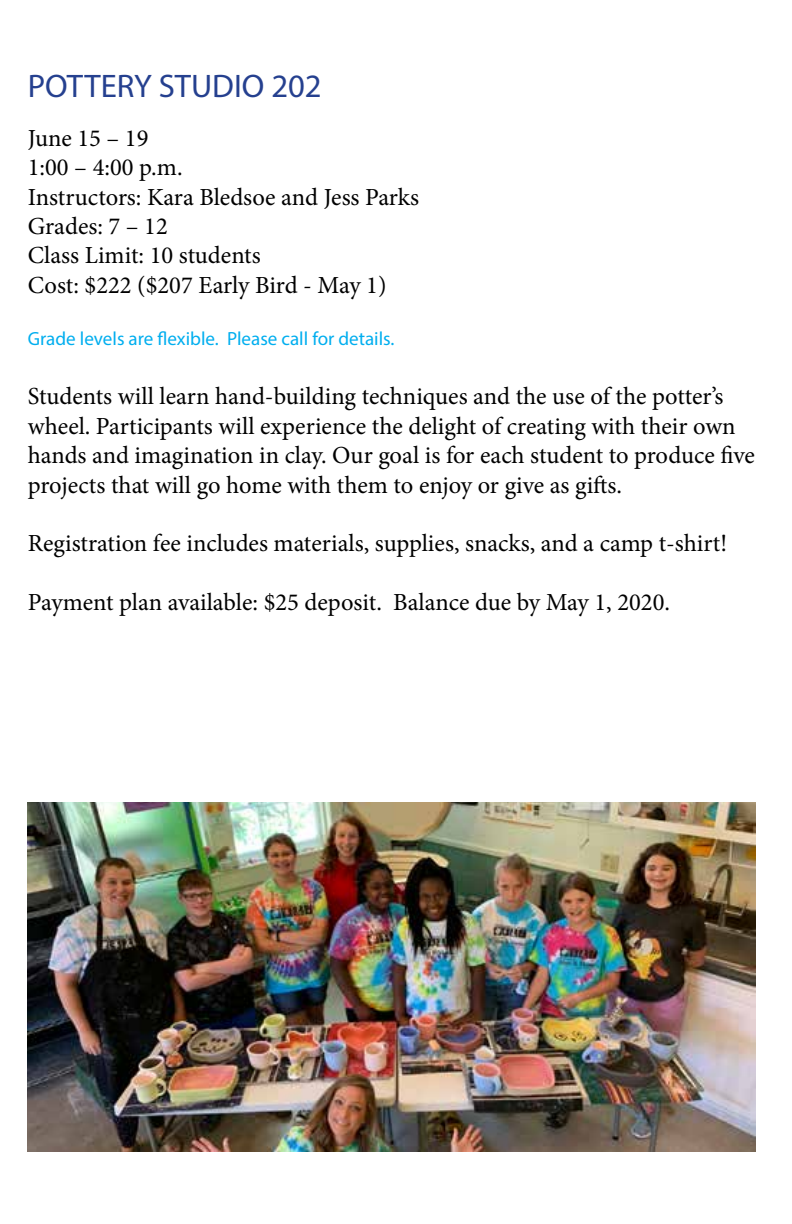
<style>
.page{position:relative;width:792px;height:1224px;background:#fff}
.page>*{position:absolute;margin:0;border:0;box-sizing:border-box;transform-origin:0 0}
.t1{font:32.8px "Myriad Pro";color:#25408f}
.t2{font:24.6px/29.4px "Minion Pro";color:#000}
.t3{font:19px "Myriad Pro";color:#00aeef}
</style>
<div class="page">
<img style="left:28px;top:803px;width:728px;height:349px">
<h1 class="t1" style="left:28px;top:65px;width:295px">POTTERY STUDIO 202</h1>
<p class="t2" style="left:28px;top:123px;width:393px">June 15 – 19<br>1:00 – 4:00 p.m.<br>Instructors: Kara Bledsoe and Jess Parks<br>Grades: 7 – 12<br>Class Limit: 10 students<br>Cost: $222 ($207 Early Bird - May 1)</p>
<p class="t3" style="left:28px;top:327px;width:368px">Grade levels are flexible. Please call for details.</p>
<p class="t2" style="left:28px;top:382px;width:729px">Students will learn hand-building techniques and the use of the potter’s wheel. Participants will experience the delight of creating with their own hands and imagination in clay. Our goal is for each student to produce five projects that will go home with them to enjoy or give as gifts.</p>
<p class="t2" style="left:28px;top:529px;width:701px">Registration fee includes materials, supplies, snacks, and a camp t-shirt!</p>
<p class="t2" style="left:28px;top:588px;width:644px">Payment plan available: $25 deposit. Balance due by May 1, 2020.</p>
</div>
